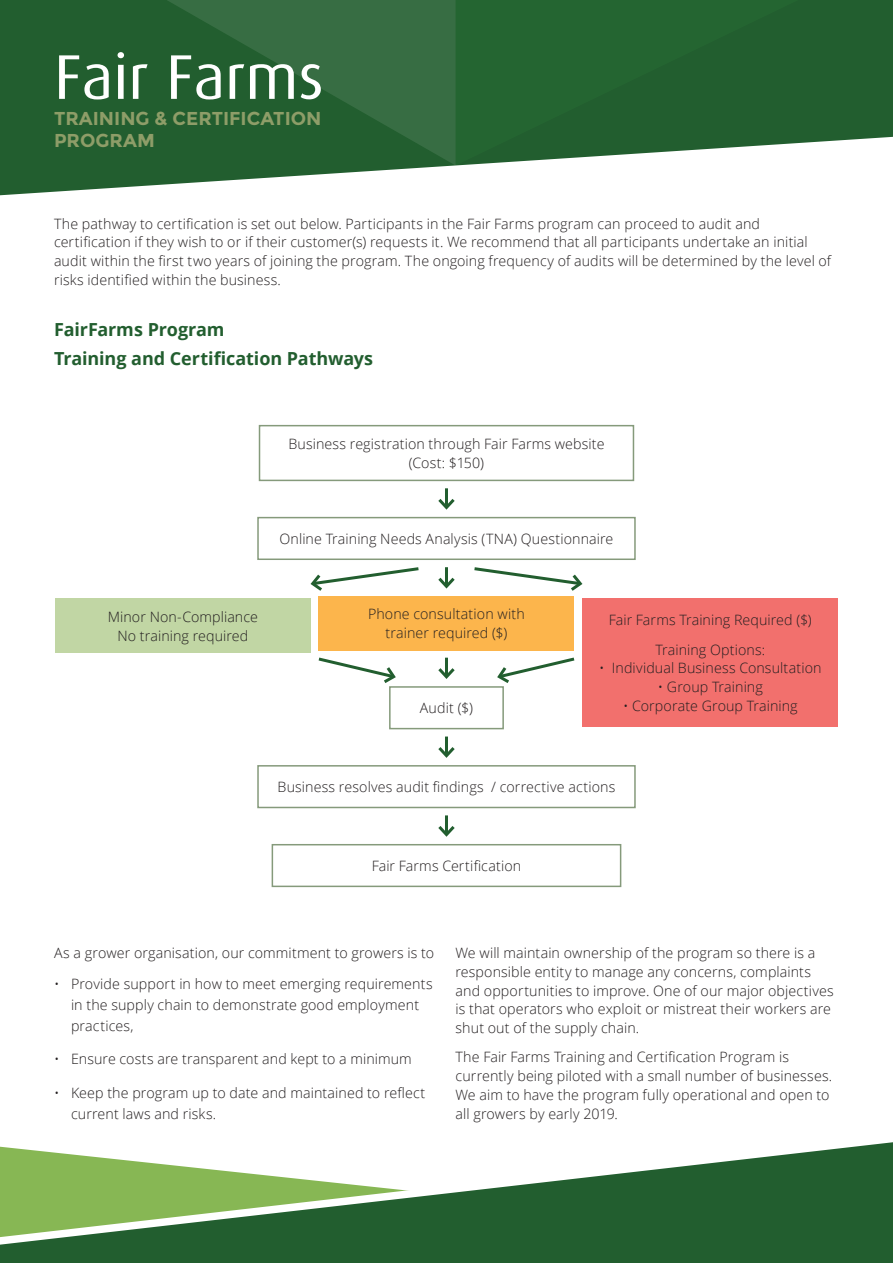
<style>
.page{position:relative;width:893px;height:1263px;background:#fff}
.page>*{position:absolute;margin:0;border:0;box-sizing:border-box;transform-origin:0 0}
.t1{font:63.15px "Dax";color:#fff}
.t2{font:700 18.6px/22.4px "Montserrat";color:#8e9d68}
.t3{font:700 18px/29.4px "Open Sans";letter-spacing:-.005em;color:#225e2f}
.t4{font:300 14.25px/18.8px "Open Sans";letter-spacing:.01em;color:#231f20}
</style>
<div class="page">
<svg style="left:0;top:1142px;width:893px;height:121px"></svg>
<svg style="left:0;top:165px;width:462px;height:31px"></svg>
<svg style="left:456px;top:0;width:437px;height:165px;background:#356e41"></svg>
<svg style="left:0;top:0;width:456px;height:165px;background:#286235"></svg>
<div style="left:259px;top:425px;width:375px;height:56px;border:2px solid #859a7b"></div>
<div style="left:257px;top:517px;width:379px;height:43px;border:2px solid #859a7b"></div>
<div style="left:319px;top:596px;width:255px;height:54px;background:#fcb54c"></div>
<div style="left:582px;top:598px;width:256px;height:129px;background:#f2706d"></div>
<div style="left:55px;top:598px;width:256px;height:55px;background:#c1d6a4"></div>
<div style="left:257px;top:765px;width:379px;height:43px;border:2px solid #859a7b"></div>
<div style="left:389px;top:686px;width:115px;height:43px;border:2px solid #859a7b"></div>
<div style="left:272px;top:844px;width:349px;height:43px;border:2px solid #859a7b"></div>
<hr style="left:445px;top:488px;width:3px;height:19px;background:#225e2f">
<svg style="left:438px;top:499px;width:17px;height:11px"></svg>
<hr style="left:445px;top:567px;width:3px;height:19px;background:#225e2f">
<svg style="left:438px;top:577px;width:17px;height:12px"></svg>
<svg style="left:474px;top:567px;width:109px;height:24px"></svg>
<svg style="left:318px;top:657px;width:78px;height:26px"></svg>
<svg style="left:497px;top:657px;width:78px;height:26px"></svg>
<svg style="left:310px;top:567px;width:109px;height:24px"></svg>
<hr style="left:445px;top:658px;width:3px;height:19px;background:#225e2f">
<svg style="left:438px;top:668px;width:17px;height:11px"></svg>
<hr style="left:445px;top:736px;width:3px;height:20px;background:#225e2f">
<svg style="left:438px;top:747px;width:17px;height:11px"></svg>
<hr style="left:445px;top:815px;width:3px;height:19px;background:#225e2f">
<svg style="left:438px;top:826px;width:17px;height:11px"></svg>
<h1 class="t1" style="left:54px;top:42px;width:271px">Fair Farms</h1>
<h2 class="t2" style="left:54px;top:107px;width:269px">TRAINING &amp; CERTIFICATION<br>PROGRAM</h2>
<p class="t4" style="left:54px;top:214px;width:779px">The pathway to certification is set out below. Participants in the Fair Farms program can proceed to audit and certification if they wish to or if their customer(s) requests it. We recommend that all participants undertake an initial audit within the first two years of joining the program. The ongoing frequency of audits will be determined by the level of risks identified within the business.</p>
<p class="t3" style="left:54px;top:314px;width:320px">FairFarms Program<br>Training and Certification Pathways</p>
<p class="t4" style="left:288px;top:434px;width:317px;text-align:center">Business registration through Fair Farms website (Cost: $150)</p>
<p class="t4" style="left:279px;top:529px;width:335px">Online Training Needs Analysis (TNA) Questionnaire</p>
<p class="t4" style="left:108px;top:607px;width:152px;text-align:center">Minor Non-Compliance<br>No training required</p>
<p class="t4" style="left:368px;top:604px;width:158px;text-align:center">Phone consultation with trainer required ($)</p>
<p class="t4" style="left:609px;top:605px;width:205px;line-height:29.4px;text-align:center">Fair Farms Training Required ($)<br>Training Options:</p>
<p class="t4" style="left:599px;top:658px;width:224px">• Individual Business Consultation</p>
<p class="t4" style="left:658px;top:677px;width:107px">• Group Training</p>
<p class="t4" style="left:623px;top:696px;width:176px">• Corporate Group Training</p>
<p class="t4" style="left:420px;top:698px;width:55px">Audit ($)</p>
<p class="t4" style="left:278px;top:777px;width:339px">Business resolves audit findings / corrective actions</p>
<p class="t4" style="left:372px;top:856px;width:151px">Fair Farms Certification</p>
<p class="t4" style="left:54px;top:943px;width:382px">As a grower organisation, our commitment to growers is to</p>
<p class="t4" style="left:71px;top:973px;width:363px;line-height:20.7px;text-indent:-17px">• Provide support in how to meet emerging requirements in the supply chain to demonstrate good employment practices,</p>
<p class="t4" style="left:54px;top:1049px;width:359px">• Ensure costs are transparent and kept to a minimum</p>
<p class="t4" style="left:71px;top:1082px;width:356px;line-height:20.7px;text-indent:-17px">• Keep the program up to date and maintained to reflect current laws and risks.</p>
<p class="t4" style="left:455px;top:943px;width:380px">We will maintain ownership of the program so there is a responsible entity to manage any concerns, complaints and opportunities to improve. One of our major objectives is that operators who exploit or mistreat their workers are shut out of the supply chain.</p>
<p class="t4" style="left:455px;top:1047px;width:378px">The Fair Farms Training and Certification Program is currently being piloted with a small number of businesses.<br>We aim to have the program fully operational and open to all growers by early 2019.</p>
</div>
